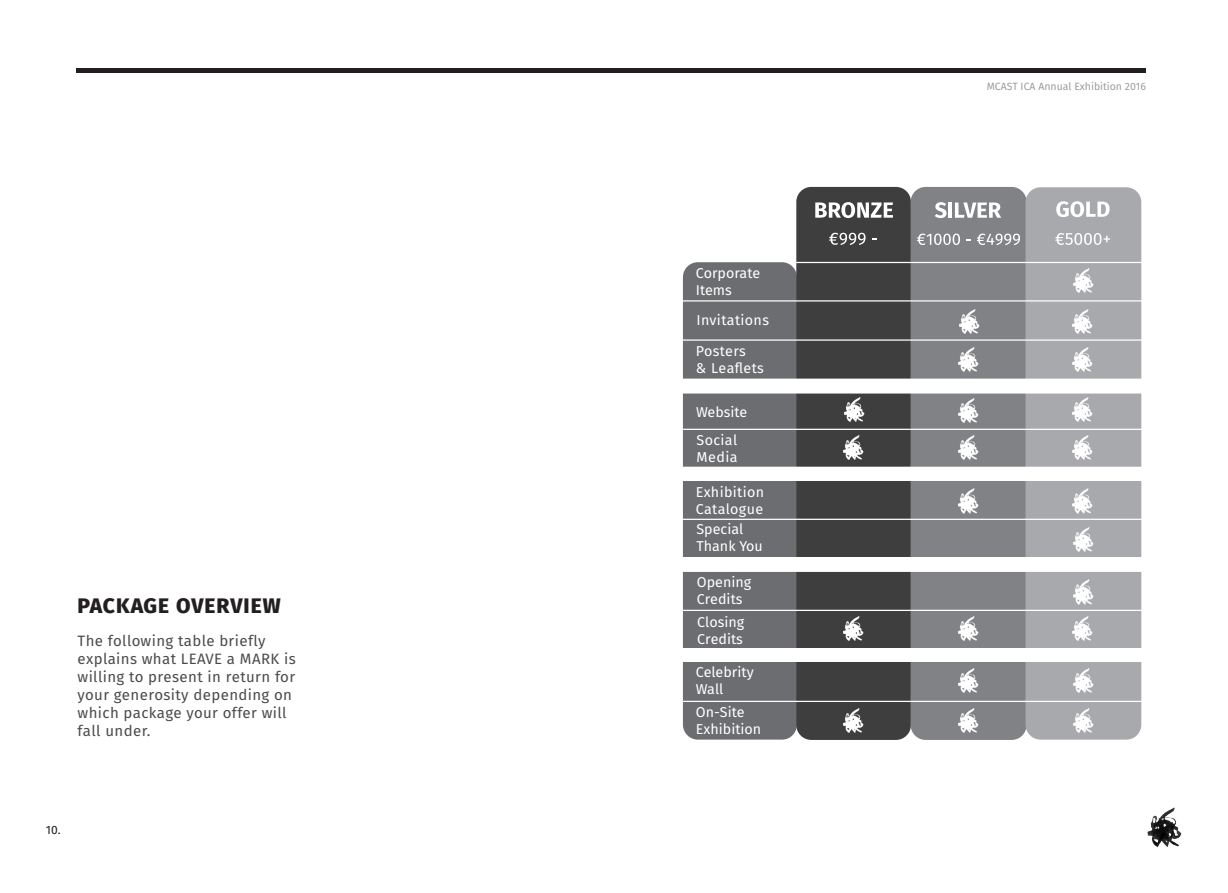
<style>
.page{position:relative;width:1228px;height:893px;background:#fff}
.page>*{position:absolute;margin:0;border:0;box-sizing:border-box;transform-origin:0 0}
.t1{font:800 21px "Fira Sans";letter-spacing:.05em;color:#231f20}
.t2{font:15px/18px "Fira Sans";letter-spacing:.025em;color:#4a4b4a}
.t3{font:14.25px/17.1px "Fira Sans";color:#fff}
.t4{font:14.25px/17.1px "Fira Sans";letter-spacing:.025em;color:#fff}
.t5{font:12px "Fira Sans";color:#231f20}
.t6{font:10.5px "Fira Sans";color:#939598}
</style>
<div class="page">
<img style="left:1147px;top:807px;width:35px;height:40px">
<div style="left:76px;top:68px;width:1069px;height:5px;background:#231f20"></div>
<div style="left:682px;top:262px;width:114px;height:477px;background:#6c6d70;border-radius:15px"></div>
<div style="left:796px;top:187px;width:114px;height:553px;background:#3e3e3f;border-radius:15px"></div>
<div style="left:910px;top:187px;width:116px;height:553px;background:#808285;border-radius:15px"></div>
<div style="left:1025px;top:187px;width:115px;height:552px;background:#a8a9ad;border-radius:15px"></div>
<svg style="left:1056px;top:201px;width:53px;height:16px"></svg>
<svg style="left:935px;top:202px;width:11px;height:16px"></svg>
<hr style="left:948px;top:202px;width:3px;height:16px;background:#fff">
<svg style="left:955px;top:202px;width:45px;height:16px"></svg>
<svg style="left:815px;top:202px;width:77px;height:16px"></svg>
<svg style="left:829px;top:233px;width:36px;height:12px"></svg>
<svg style="left:917px;top:233px;width:42px;height:12px"></svg>
<svg style="left:977px;top:233px;width:42px;height:12px"></svg>
<svg style="left:1055px;top:233px;width:54px;height:12px"></svg>
<hr style="left:795px;top:262px;width:350px;height:1px;background:#fff">
<hr style="left:679px;top:300px;width:466px;height:1px;background:#fff">
<hr style="left:679px;top:339px;width:466px;height:2px;background:#fff">
<hr style="left:679px;top:378px;width:466px;height:2px;background:#fff">
<hr style="left:679px;top:570px;width:466px;height:2px;background:#fff">
<hr style="left:679px;top:428px;width:466px;height:2px;background:#fff">
<hr style="left:679px;top:466px;width:466px;height:2px;background:#fff">
<hr style="left:679px;top:518px;width:466px;height:2px;background:#fff">
<hr style="left:679px;top:609px;width:466px;height:2px;background:#fff">
<hr style="left:679px;top:700px;width:466px;height:2px;background:#fff">
<div style="left:679px;top:379px;width:466px;height:14px;background:#fff"></div>
<div style="left:679px;top:467px;width:466px;height:14px;background:#fff"></div>
<div style="left:679px;top:557px;width:466px;height:14px;background:#fff"></div>
<div style="left:679px;top:648px;width:466px;height:14px;background:#fff"></div>
<img style="left:843px;top:435px;width:21px;height:25px">
<img style="left:843px;top:616px;width:21px;height:25px">
<img style="left:843px;top:708px;width:21px;height:25px">
<img style="left:958px;top:708px;width:21px;height:25px">
<img style="left:958px;top:668px;width:21px;height:25px">
<img style="left:830px;top:393px;width:48px;height:29px">
<img style="left:943px;top:393px;width:48px;height:67px">
<img style="left:943px;top:488px;width:48px;height:31px">
<img style="left:959px;top:309px;width:21px;height:25px">
<img style="left:958px;top:347px;width:21px;height:25px">
<img style="left:958px;top:616px;width:21px;height:25px">
<img style="left:1072px;top:435px;width:21px;height:25px">
<img style="left:1058px;top:488px;width:48px;height:31px">
<img style="left:1073px;top:527px;width:21px;height:25px">
<img style="left:1073px;top:668px;width:21px;height:25px">
<img style="left:1073px;top:708px;width:21px;height:25px">
<img style="left:1058px;top:579px;width:49px;height:62px">
<img style="left:1057px;top:393px;width:48px;height:29px">
<img style="left:1073px;top:268px;width:21px;height:25px">
<img style="left:1072px;top:309px;width:21px;height:25px">
<img style="left:1072px;top:347px;width:21px;height:25px">
<p class="t1" style="left:78px;top:587px;width:204px">PACKAGE OVERVIEW</p>
<p class="t2" style="left:78px;top:631px;width:219px">The following table briefly explains what LEAVE a MARK is willing to present in return for your generosity depending on which package your offer will fall under.</p>
<p class="t5" style="left:46px;top:821px;width:16px">10.</p>
<p class="t3" style="left:695px;top:264px;width:66px">Corporate<br>Items</p>
<p class="t4" style="left:696px;top:311px;width:74px">Invitations</p>
<p class="t4" style="left:695px;top:342px;width:70px">Posters<br>&amp; Leaflets</p>
<p class="t3" style="left:696px;top:397px;width:53px;line-height:28.7px">Website<br>Social</p>
<p class="t3" style="left:696px;top:448px;width:42px">Media</p>
<p class="t4" style="left:695px;top:483px;width:70px">Exhibition<br>Catalogue</p>
<p class="t3" style="left:696px;top:520px;width:68px">Special<br>Thank You</p>
<p class="t3" style="left:696px;top:573px;width:56px">Opening<br>Credits</p>
<p class="t3" style="left:697px;top:613px;width:48px">Closing<br>Credits</p>
<p class="t3" style="left:695px;top:663px;width:59px">Celebrity<br>Wall</p>
<p class="t3" style="left:695px;top:703px;width:67px">On-Site<br>Exhibition</p>
<p class="t6" style="left:986px;top:79px;width:161px">MCAST ICA Annual Exhibition 2016</p>
</div>
